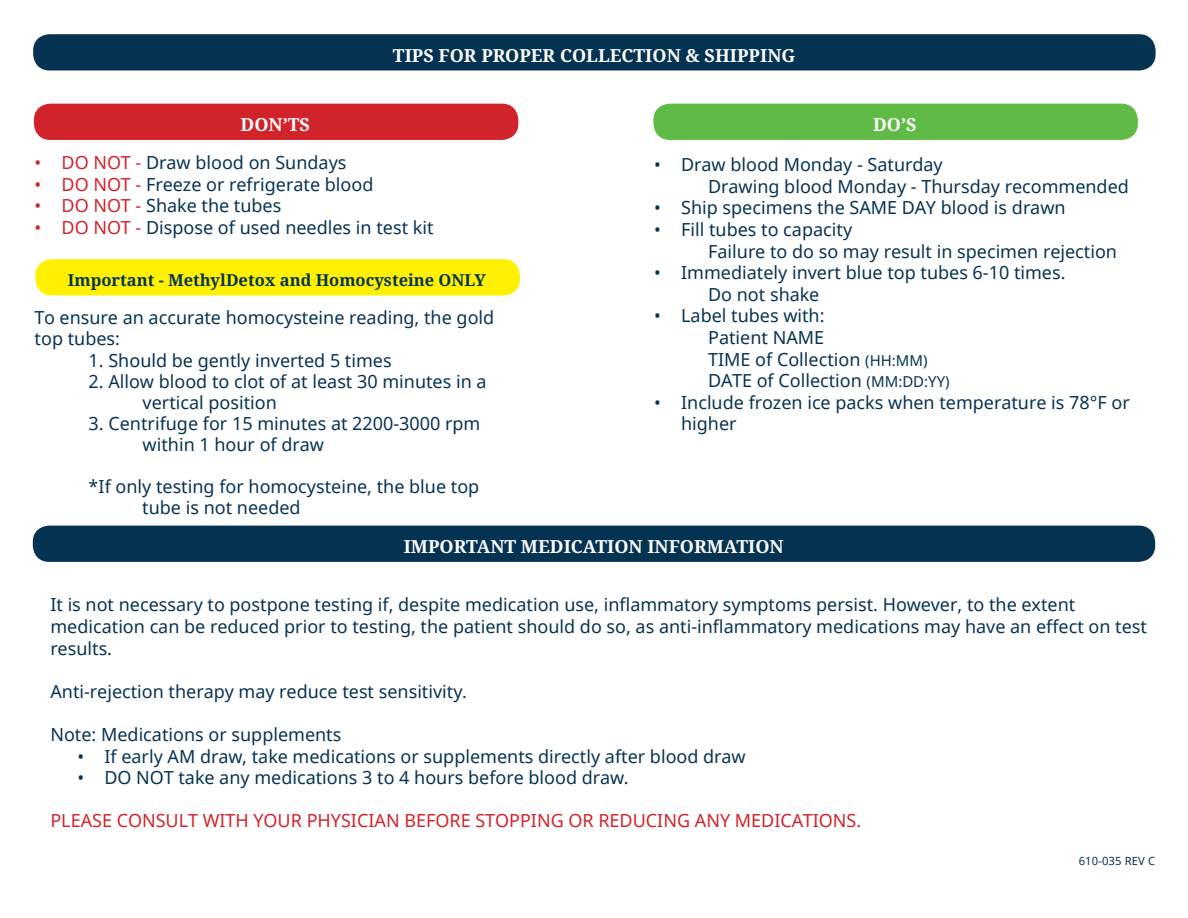
<style>
.page{position:relative;width:1188px;height:918px;background:#fff}
.page>*{position:absolute;margin:0;border:0;box-sizing:border-box;transform-origin:0 0}
.t1{font:18px/21.6px "Noto Sans";color:#073352}
.t2{font:700 18px "Noto Serif";color:#fff}
.t3{font:18px "Noto Sans";color:#d1232a}
.t4{font:700 16.5px "Noto Serif";color:#073352}
.t5{font:11.25px "Noto Sans";letter-spacing:.01em;color:#073352}
.s1{color:#d1232a}
.s2{font-size:15px}
</style>
<div class="page">
<div style="left:33px;top:34px;width:1123px;height:36px;background:#073352;border-radius:17px"></div>
<div style="left:653px;top:104px;width:485px;height:36px;background:#60bb46;border-radius:17px"></div>
<div style="left:34px;top:104px;width:484px;height:36px;background:#d1232a;border-radius:17px"></div>
<div style="left:35px;top:259px;width:485px;height:36px;background:#fff101;border-radius:17px"></div>
<div style="left:33px;top:526px;width:1122px;height:36px;background:#073352;border-radius:17px"></div>
<p class="t2" style="left:393px;top:43px;width:404px">TIPS FOR PROPER COLLECTION &amp; SHIPPING</p>
<p class="t2" style="left:241px;top:112px;width:71px">DON’TS</p>
<p class="t1" style="left:35px;top:151px;width:313px"><span class="s1">• DO NOT -</span> Draw blood on Sundays</p>
<p class="t1" style="left:35px;top:173px;width:340px"><span class="s1">• DO NOT -</span> Freeze or refrigerate blood</p>
<p class="t1" style="left:35px;top:195px;width:248px"><span class="s1">• DO NOT -</span> Shake the tubes</p>
<p class="t1" style="left:35px;top:216px;width:400px"><span class="s1">• DO NOT -</span> Dispose of used needles in test kit</p>
<p class="t4" style="left:68px;top:269px;width:419px">Important - MethylDetox and Homocysteine ONLY</p>
<p class="t1" style="left:35px;top:307px;width:461px;line-height:21px">To ensure an accurate homocysteine reading, the gold top tubes:</p>
<p class="t1" style="left:89px;top:349px;width:305px">1. Should be gently inverted 5 times</p>
<p class="t1" style="left:143px;top:370px;width:346px;line-height:21px;text-indent:-54px">2. Allow blood to clot of at least 30 minutes in a vertical position</p>
<p class="t1" style="left:143px;top:412px;width:339px;line-height:21px;text-indent:-54px">3. Centrifuge for 15 minutes at 2200-3000 rpm within 1 hour of draw</p>
<p class="t1" style="left:142px;top:475px;width:339px;line-height:21px;text-indent:-54px">*If only testing for homocysteine, the blue top tube is not needed</p>
<p class="t2" style="left:404px;top:534px;width:382px">IMPORTANT MEDICATION INFORMATION</p>
<p class="t2" style="left:873px;top:112px;width:45px">DO’S</p>
<p class="t1" style="left:708px;top:153px;width:422px;text-indent:-54px">• Draw blood Monday - Saturday<br>Drawing blood Monday - Thursday recommended</p>
<p class="t1" style="left:654px;top:197px;width:413px">• Ship specimens the SAME DAY blood is drawn</p>
<p class="t1" style="left:708px;top:218px;width:410px;text-indent:-54px">• Fill tubes to capacity<br>Failure to do so may result in specimen rejection</p>
<p class="t1" style="left:708px;top:261px;width:359px;text-indent:-54px">• Immediately invert blue top tubes 6-10 times.<br>Do not shake</p>
<p class="t1" style="left:708px;top:305px;width:243px;text-indent:-54px">• Label tubes with:<br>Patient NAME<br>TIME of Collection <span class="s2">(HH:MM)<br></span>DATE of Collection <span class="s2">(MM:DD:YY)</span></p>
<p class="t1" style="left:681px;top:391px;width:450px;text-indent:-27px">• Include frozen ice packs when temperature is 78°F or higher</p>
<p class="t1" style="left:50px;top:594px;width:1098px">It is not necessary to postpone testing if, despite medication use, inflammatory symptoms persist. However, to the extent medication can be reduced prior to testing, the patient should do so, as anti-inflammatory medications may have an effect on test results.</p>
<p class="t1" style="left:50px;top:680px;width:418px">Anti-rejection therapy may reduce test sensitivity.</p>
<p class="t1" style="left:50px;top:723px;width:293px">Note: Medications or supplements</p>
<p class="t1" style="left:77px;top:745px;width:670px">• If early AM draw, take medications or supplements directly after blood draw</p>
<p class="t1" style="left:77px;top:766px;width:553px">• DO NOT take any medications 3 to 4 hours before blood draw.</p>
<p class="t3" style="left:50px;top:809px;width:812px">PLEASE CONSULT WITH YOUR PHYSICIAN BEFORE STOPPING OR REDUCING ANY MEDICATIONS.</p>
<p class="t5" style="left:1079px;top:853px;width:78px">610-035 REV C</p>
</div>
